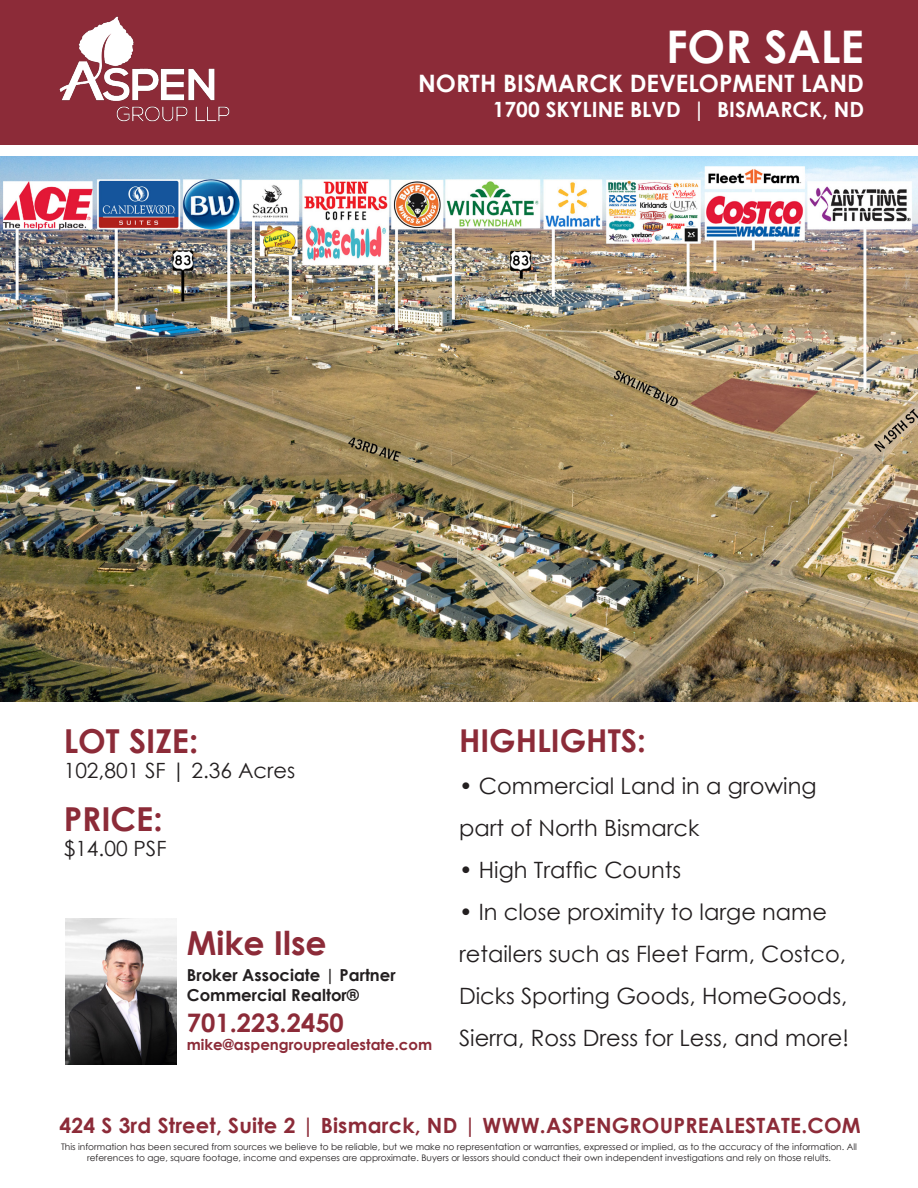
<style>
.page{position:relative;width:918px;height:1188px;background:#fff}
.page>*{position:absolute;margin:0;border:0;box-sizing:border-box;transform-origin:0 0}
.t1{font:700 45px "Century Gothic";color:#fff}
.t2{font:700 33px "Century Gothic";color:#8c2b38}
.t3{font:700 31.5px "Century Gothic";color:#8c2b38}
.t4{font:700 25.5px "Century Gothic";color:#8c2b38}
.t5{font:700 24px "Century Gothic";color:#fff}
.t6{font:22.5px/42px "Century Gothic";color:#231f20}
.t7{font:700 21px "Century Gothic";letter-spacing:.01em;color:#8c2b38}
.t8{font:21px "Century Gothic";color:#231f20}
.t9{font:700 21px "Century Gothic";color:#fff}
.t10{font:700 16.5px "Century Gothic";color:#231f20}
.t11{font:700 15px "Century Gothic";color:#8c2b38}
.t12{font:9px/10.8px "Century Gothic";color:#231f20;text-align:center}
</style>
<div class="page">
<div style="left:0;top:0;width:918px;height:145px;background:#8c2b38"></div>
<img style="left:26px;top:16px;width:239px;height:141px">
<img style="left:0;top:157px;width:918px;height:545px">
<img style="left:66px;top:919px;width:110px;height:145px">
<p class="t1" style="left:666px;top:13px;width:199px">FOR SALE</p>
<p class="t5" style="left:418px;top:65px;width:447px">NORTH BISMARCK DEVELOPMENT LAND</p>
<p class="t9" style="left:493px;top:94px;width:373px">1700 SKYLINE BLVD | BISMARCK, ND</p>
<p class="t2" style="left:64px;top:716px;width:136px">LOT SIZE:</p>
<p class="t8" style="left:64px;top:756px;width:233px">102,801 SF | 2.36 Acres</p>
<p class="t2" style="left:64px;top:794px;width:100px">PRICE:</p>
<p class="t8" style="left:64px;top:834px;width:104px">$14.00 PSF</p>
<p class="t2" style="left:187px;top:918px;width:141px">Mike Ilse</p>
<p class="t10" style="left:187px;top:963px;width:210px">Broker Associate | Partner</p>
<p class="t10" style="left:187px;top:983px;width:174px">Commercial Realtor®</p>
<p class="t4" style="left:187px;top:1003px;width:159px">701.223.2450</p>
<p class="t11" style="left:187px;top:1033px;width:247px">mike@aspengrouprealestate.com</p>
<p class="t3" style="left:459px;top:716px;width:189px">HIGHLIGHTS:</p>
<p class="t6" style="left:459px;top:764px;width:359px">• Commercial Land in a growing part of North Bismarck</p>
<p class="t6" style="left:459px;top:848px;width:224px">• High Traffic Counts</p>
<p class="t6" style="left:459px;top:890px;width:391px">• In close proximity to large name retailers such as Fleet Farm, Costco, Dicks Sporting Goods, HomeGoods, Sierra, Ross Dress for Less, and more!</p>
<p class="t7" style="left:59px;top:1109px;width:803px">424 S 3rd Street, Suite 2 | Bismarck, ND | WWW.ASPENGROUPREALESTATE.COM</p>
<p class="t12" style="left:61px;top:1141px;width:797px">This information has been secured from sources we believe to be reliable, but we make no representation or warranties, expressed or implied, as to the accuracy of the information. All references to age, square footage, income and expenses are approximate. Buyers or lessors should conduct their own independent investigations and rely on those relults.</p>
</div>
